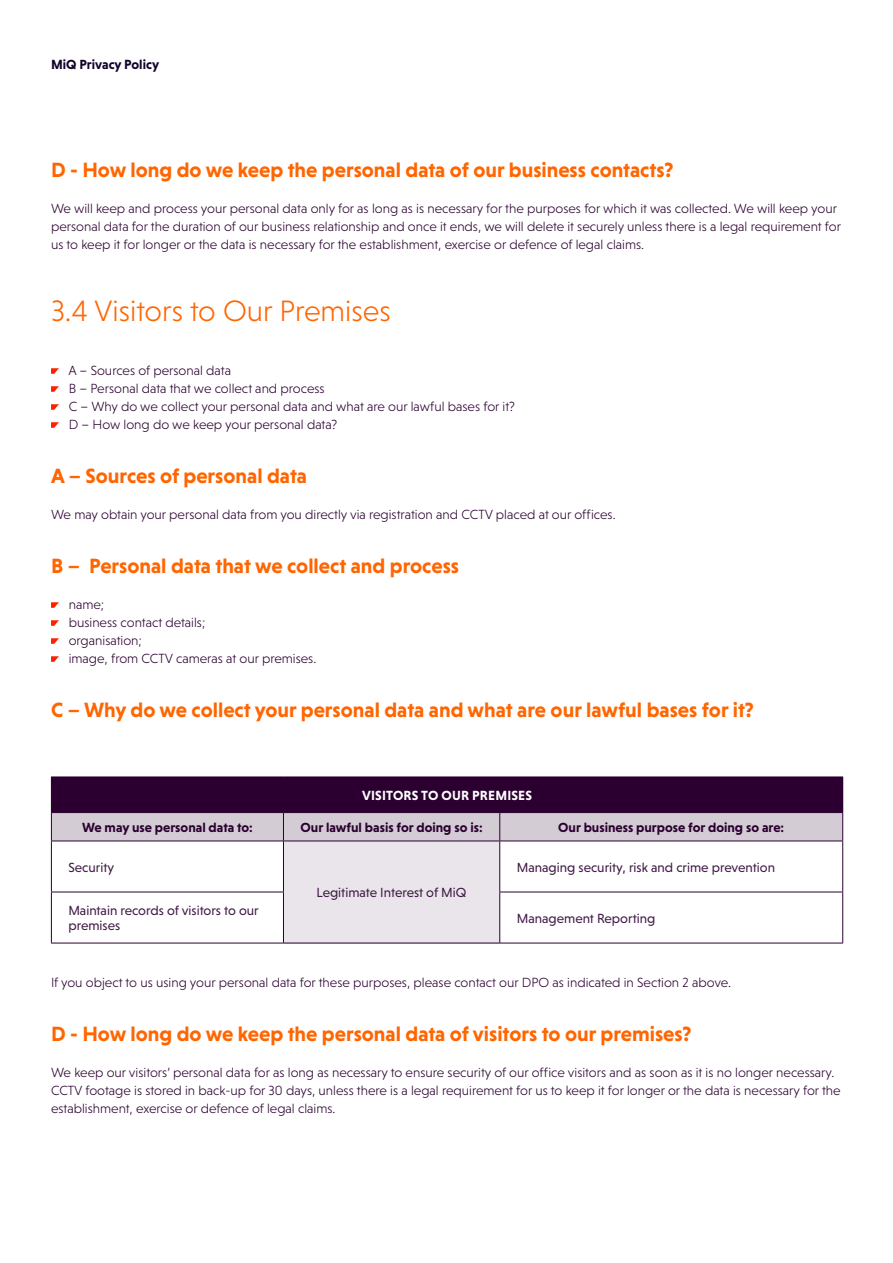
<style>
.page{position:relative;width:893px;height:1263px;background:#fff}
.page>*{position:absolute;margin:0;border:0;box-sizing:border-box;transform-origin:0 0}
.t1{font:300 30px "Niveau Grotesk";color:#ff6500}
.t2{font:700 21px "Niveau Grotesk";color:#ff6500}
.t3{font:300 13.5px/18px "Niveau Grotesk";color:#2b0030}
.t4{font:13.5px/15px "Niveau Grotesk";color:#401a45}
.t5{font:700 13.5px "Niveau Grotesk";color:#2b0030}
.t6{font:700 13.5px "Niveau Grotesk";letter-spacing:.015em;color:#fff}
.t7{font:700 13.5px "Niveau Grotesk";color:#13022b}
</style>
<div class="page">
<svg style="left:51px;top:368px;width:8px;height:6px"></svg>
<svg style="left:51px;top:386px;width:8px;height:6px"></svg>
<svg style="left:51px;top:404px;width:8px;height:6px"></svg>
<svg style="left:51px;top:422px;width:8px;height:6px"></svg>
<svg style="left:51px;top:602px;width:8px;height:6px"></svg>
<svg style="left:51px;top:620px;width:8px;height:6px"></svg>
<svg style="left:51px;top:638px;width:8px;height:6px"></svg>
<svg style="left:51px;top:656px;width:8px;height:6px"></svg>
<div style="left:51px;top:777px;width:792px;height:35px;background:#2b0030"></div>
<hr style="left:51px;top:776px;width:232px;height:1px;background:#2b0030">
<hr style="left:283px;top:776px;width:217px;height:1px;background:#2b0030">
<hr style="left:500px;top:776px;width:343px;height:1px;background:#2b0030">
<svg style="left:51px;top:812px;width:792px;height:131px"></svg>
<hr style="left:51px;top:841px;width:232px;height:1px;background:#2b0030">
<hr style="left:51px;top:841px;width:1px;height:51px;background:#2b0030">
<hr style="left:283px;top:841px;width:217px;height:1px;background:#2b0030">
<hr style="left:500px;top:841px;width:343px;height:1px;background:#2b0030">
<hr style="left:842px;top:841px;width:1px;height:51px;background:#2b0030">
<hr style="left:51px;top:892px;width:233px;height:1px;background:#2b0030">
<hr style="left:51px;top:892px;width:1px;height:51px;background:#2b0030">
<hr style="left:499px;top:892px;width:344px;height:1px;background:#2b0030">
<hr style="left:842px;top:892px;width:1px;height:51px;background:#2b0030">
<hr style="left:51px;top:943px;width:232px;height:1px;background:#2b0030">
<hr style="left:283px;top:943px;width:217px;height:1px;background:#2b0030">
<hr style="left:500px;top:943px;width:343px;height:1px;background:#2b0030">
<hr style="left:283px;top:841px;width:1px;height:51px;background:#2b0030">
<hr style="left:499px;top:841px;width:1px;height:51px;background:#2b0030">
<hr style="left:283px;top:892px;width:1px;height:51px;background:#2b0030">
<hr style="left:499px;top:892px;width:1px;height:51px;background:#2b0030">
<p class="t7" style="left:51px;top:57px;width:110px">MiQ Privacy Policy</p>
<h2 class="t2" style="left:51px;top:157px;width:624px">D - How long do we keep the personal data of our business contacts?</h2>
<p class="t3" style="left:51px;top:199px;width:791px">We will keep and process your personal data only for as long as is necessary for the purposes for which it was collected. We will keep your personal data for the duration of our business relationship and once it ends, we will delete it securely unless there is a legal requirement for us to keep it for longer or the data is necessary for the establishment, exercise or defence of legal claims.</p>
<h1 class="t1" style="left:51px;top:294px;width:341px">3.4 Visitors to Our Premises</h1>
<p class="t3" style="left:68px;top:361px;width:448px">A – Sources of personal data<br>B – Personal data that we collect and process<br>C – Why do we collect your personal data and what are our lawful bases for it?<br>D – How long do we keep your personal data?</p>
<h2 class="t2" style="left:51px;top:464px;width:258px">A – Sources of personal data</h2>
<p class="t3" style="left:51px;top:505px;width:566px">We may obtain your personal data from you directly via registration and CCTV placed at our offices.</p>
<h2 class="t2" style="left:51px;top:554px;width:410px">B – Personal data that we collect and process</h2>
<p class="t3" style="left:69px;top:595px;width:249px">name;<br>business contact details;<br>organisation;<br>image, from CCTV cameras at our premises.</p>
<h2 class="t2" style="left:51px;top:698px;width:704px">C – Why do we collect your personal data and what are our lawful bases for it?</h2>
<p class="t6" style="left:362px;top:787px;width:172px">VISITORS TO OUR PREMISES</p>
<p class="t5" style="left:82px;top:819px;width:172px">We may use personal data to:</p>
<p class="t5" style="left:301px;top:819px;width:183px">Our lawful basis for doing so is:</p>
<p class="t5" style="left:558px;top:819px;width:227px">Our business purpose for doing so are:</p>
<p class="t4" style="left:68px;top:859px;width:47px">Security</p>
<p class="t4" style="left:317px;top:885px;width:152px">Legitimate Interest of MiQ</p>
<p class="t4" style="left:517px;top:859px;width:260px">Managing security, risk and crime prevention</p>
<p class="t4" style="left:68px;top:903px;width:192px">Maintain records of visitors to our premises</p>
<p class="t4" style="left:517px;top:910px;width:140px">Management Reporting</p>
<p class="t3" style="left:51px;top:973px;width:682px">If you object to us using your personal data for these purposes, please contact our DPO as indicated in Section 2 above.</p>
<h2 class="t2" style="left:51px;top:1022px;width:642px">D - How long do we keep the personal data of visitors to our premises?</h2>
<p class="t3" style="left:51px;top:1063px;width:791px">We keep our visitors’ personal data for as long as necessary to ensure security of our office visitors and as soon as it is no longer necessary.<br>CCTV footage is stored in back-up for 30 days, unless there is a legal requirement for us to keep it for longer or the data is necessary for the establishment, exercise or defence of legal claims.</p>
</div>
